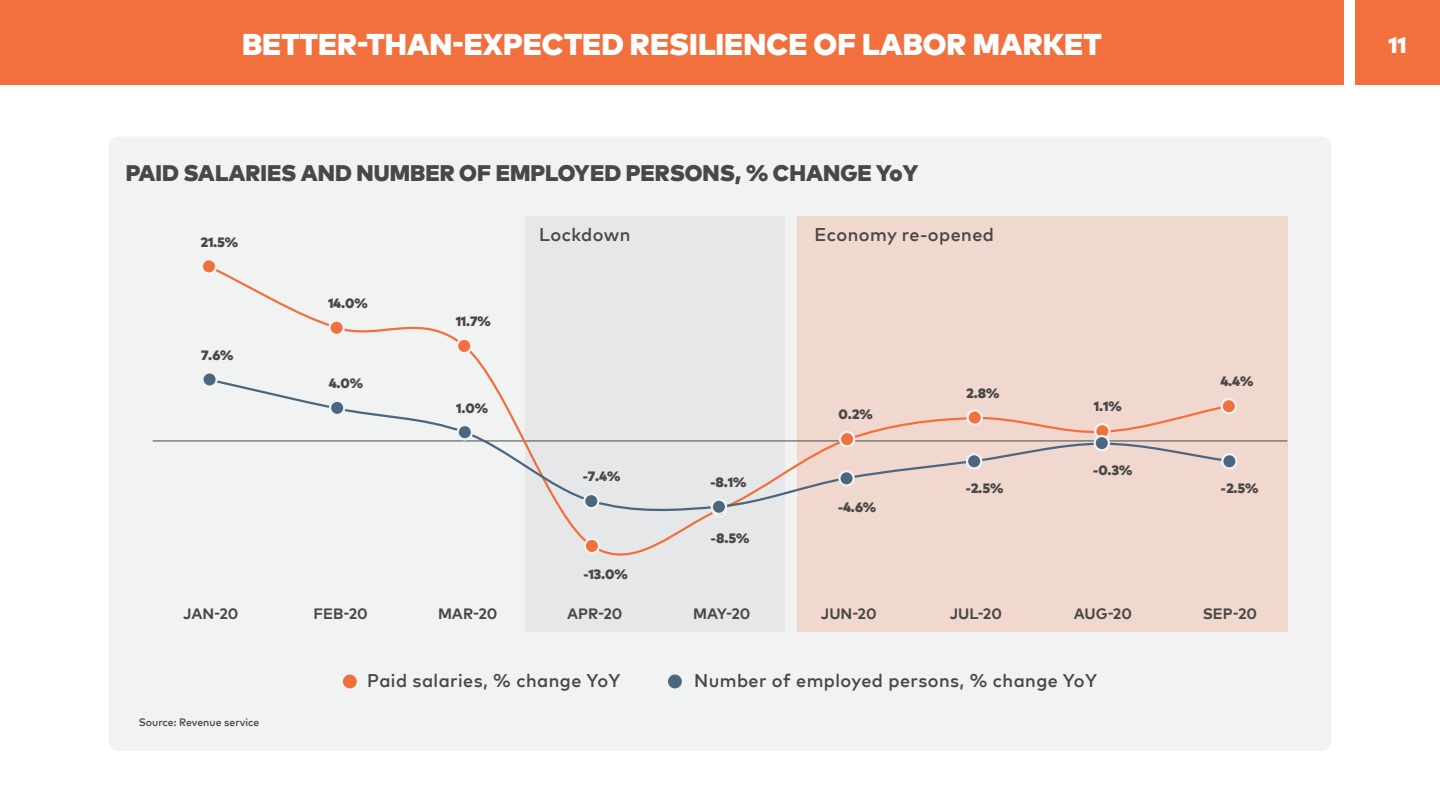
<style>
.page{position:relative;width:1440px;height:810px;background:#fff}
.page>*{position:absolute;margin:0;border:0;box-sizing:border-box;transform-origin:0 0}
.t1{font:900 30px "BOG2018";color:#fff}
.t2{font:900 22.5px "BOG2018";color:#484848}
.t3{font:900 22.5px "BOG2018";color:#fff}
.t4{font:600 18px "BOG2018";letter-spacing:.025em;color:#484848}
.t5{font:700 15px "BOG2018";color:#484848}
.t6{font:900 13.5px "BOG2018";letter-spacing:-.015em;color:#484848}
.t7{font:600 10.5px "BOG2018";color:#484848}
</style>
<div class="page">
<div style="left:0;top:0;width:1343px;height:85px;background:#f2703d"></div>
<div style="left:1355px;top:0;width:85px;height:85px;background:#f2703d"></div>
<div style="left:109px;top:136px;width:1222px;height:615px;background:#f1f2f2;border-radius:10px"></div>
<div style="left:525px;top:216px;width:260px;height:416px;background:#e6e7e8"></div>
<div style="left:797px;top:216px;width:490px;height:416px;background:#f1d8ce"></div>
<hr style="left:153px;top:441px;width:1134px;height:1px;background:#484848">
<svg style="left:217px;top:269px;width:1016px;height:287px"></svg>
<svg style="left:203px;top:260px;width:14px;height:13px"></svg>
<svg style="left:328px;top:320px;width:17px;height:16px"></svg>
<svg style="left:456px;top:338px;width:16px;height:16px"></svg>
<svg style="left:584px;top:538px;width:16px;height:16px"></svg>
<svg style="left:1232px;top:398px;width:5px;height:16px"></svg>
<svg style="left:207px;top:377px;width:1025px;height:139px"></svg>
<svg style="left:203px;top:371px;width:15px;height:17px"></svg>
<svg style="left:329px;top:400px;width:16px;height:16px"></svg>
<svg style="left:457px;top:424px;width:16px;height:16px"></svg>
<svg style="left:583px;top:493px;width:17px;height:16px"></svg>
<svg style="left:711px;top:499px;width:16px;height:19px"></svg>
<svg style="left:838px;top:470px;width:17px;height:17px"></svg>
<svg style="left:966px;top:453px;width:16px;height:17px"></svg>
<svg style="left:1094px;top:423px;width:17px;height:28px"></svg>
<svg style="left:1221px;top:453px;width:17px;height:17px"></svg>
<div style="left:343px;top:675px;width:14px;height:13px;background:#f2703d;border-radius:50%"></div>
<div style="left:668px;top:675px;width:14px;height:13px;background:#4b667f;border-radius:50%"></div>
<h1 class="t1" style="left:242px;top:22px;width:861px">BETTER-THAN-EXPECTED RESILIENCE OF LABOR MARKET</h1>
<h2 class="t3" style="left:1389px;top:28px;width:20px">11</h2>
<h2 class="t2" style="left:126px;top:156px;width:794px">PAID SALARIES AND NUMBER OF EMPLOYED PERSONS, % CHANGE YoY</h2>
<p class="t6" style="left:200px;top:232px;width:39px">21.5%</p>
<p class="t6" style="left:201px;top:345px;width:34px">7.6%</p>
<p class="t6" style="left:328px;top:293px;width:41px">14.0%</p>
<p class="t6" style="left:329px;top:373px;width:36px">4.0%</p>
<p class="t6" style="left:456px;top:311px;width:37px">11.7%</p>
<p class="t6" style="left:456px;top:398px;width:33px">1.0%</p>
<h3 class="t4" style="left:539px;top:222px;width:93px">Lockdown</h3>
<h3 class="t4" style="left:815px;top:222px;width:181px">Economy re-opened</h3>
<p class="t6" style="left:583px;top:466px;width:39px">-7.4%</p>
<p class="t6" style="left:583px;top:564px;width:46px">-13.0%</p>
<p class="t6" style="left:710px;top:472px;width:37px">-8.1%</p>
<p class="t6" style="left:711px;top:528px;width:40px">-8.5%</p>
<p class="t6" style="left:839px;top:405px;width:36px">0.2%</p>
<p class="t6" style="left:838px;top:497px;width:40px">-4.6%</p>
<p class="t6" style="left:966px;top:383px;width:35px">2.8%</p>
<p class="t6" style="left:966px;top:478px;width:39px">-2.5%</p>
<p class="t6" style="left:1094px;top:397px;width:29px">1.1%</p>
<p class="t6" style="left:1093px;top:460px;width:41px">-0.3%</p>
<p class="t6" style="left:1220px;top:372px;width:35px">4.4%</p>
<p class="t6" style="left:1221px;top:478px;width:39px">-2.5%</p>
<p class="t5" style="left:183px;top:603px;width:57px">JAN-20</p>
<p class="t5" style="left:314px;top:603px;width:56px">FEB-20</p>
<p class="t5" style="left:438px;top:603px;width:61px">MAR-20</p>
<p class="t5" style="left:567px;top:603px;width:57px">APR-20</p>
<p class="t5" style="left:693px;top:603px;width:59px">MAY-20</p>
<p class="t5" style="left:821px;top:603px;width:57px">JUN-20</p>
<p class="t5" style="left:950px;top:603px;width:54px">JUL-20</p>
<p class="t5" style="left:1074px;top:603px;width:60px">AUG-20</p>
<p class="t5" style="left:1203px;top:603px;width:56px">SEP-20</p>
<p class="t7" style="left:139px;top:715px;width:122px">Source: Revenue service</p>
<h3 class="t4" style="left:367px;top:668px;width:255px">Paid salaries, % change YoY</h3>
<h3 class="t4" style="left:694px;top:668px;width:404px">Number of employed persons, % change YoY</h3>
</div>
